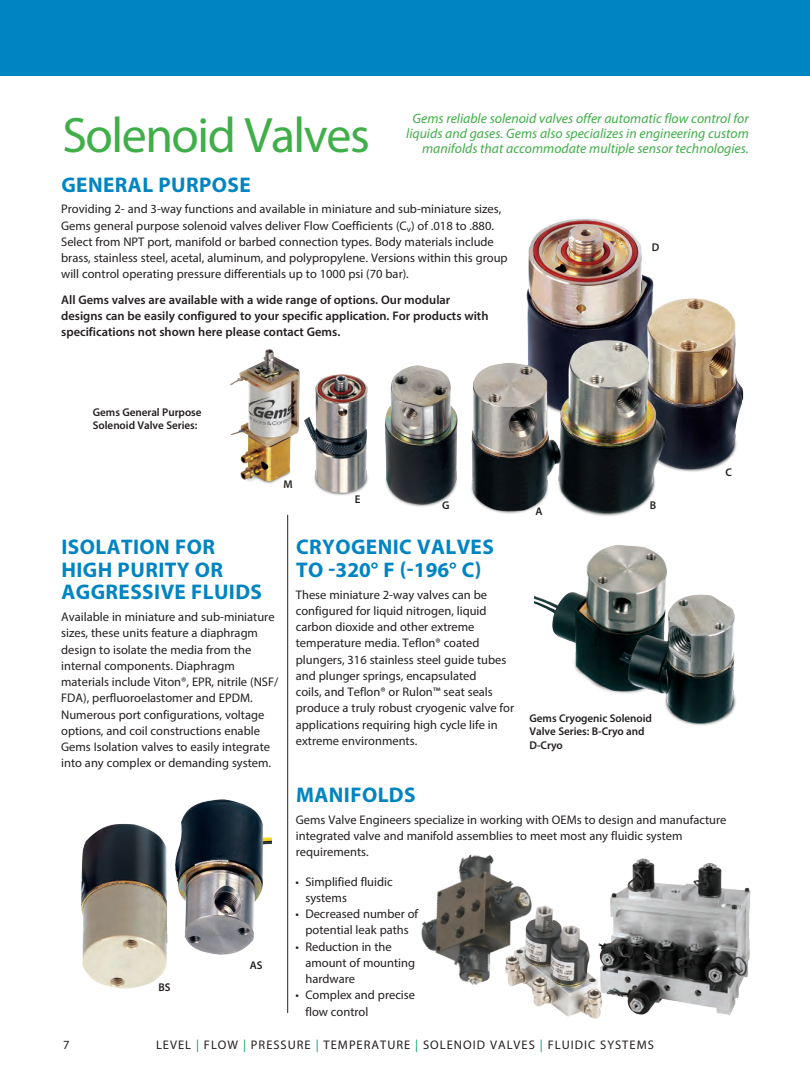
<style>
.page{position:relative;width:810px;height:1080px;background:#fff}
.page>*{position:absolute;margin:0;border:0;box-sizing:border-box;transform-origin:0 0}
.Header_1{font:50px "Myriad Pro";letter-spacing:-.03em;color:#40ae49}
.Header_2{font:700 21.25px/22.5px "Myriad Pro";letter-spacing:.02em;color:#0085c2}
.Lead-in-Section_Text{font:italic 13.75px/15px "Myriad Pro";color:#40ae49;text-align:right}
.Body_Small{font:12.5px/16.2px "Myriad Pro";color:#231f20}
.Body_Small-2{font:600 12.5px/16.2px "Myriad Pro";color:#231f20}
.Body_Small-3{font:12.5px "Myriad Pro";letter-spacing:.08em;color:#231f20}
.t1{font:600 11.25px/13.8px "Myriad Pro";letter-spacing:-.005em;color:#231f20}
.s1{color:#00a261}
</style>
<div class="page">
<div style="left:0;top:0;width:810px;height:75px;background:#0085c2"></div>
<img style="left:230px;top:218px;width:514px;height:308px">
<img style="left:81px;top:799px;width:190px;height:190px">
<img style="left:535px;top:524px;width:209px;height:202px">
<hr style="left:287px;top:515px;width:1px;height:498px;background:#231f20">
<img style="left:610px;top:858px;width:141px;height:157px">
<img style="left:421px;top:854px;width:111px;height:131px">
<img style="left:496px;top:902px;width:118px;height:117px">
<p class="Header_1" style="left:62px;top:105px;width:309px">Solenoid Valves</p>
<p class="Lead-in-Section_Text" style="left:406px;top:111px;width:344px">Gems reliable solenoid valves offer automatic flow control for liquids and gases. Gems also specializes in engineering custom manifolds that accommodate multiple sensor technologies.</p>
<p class="Header_2" style="left:61px;top:172px;width:191px">GENERAL PURPOSE</p>
<p class="Body_Small" style="left:61px;top:201px;width:448px">Providing 2- and 3-way functions and available in miniature and sub-miniature sizes, Gems general purpose solenoid valves deliver Flow Coefficients (C<sub>v</sub>) of .018 to .880.<br>Select from NPT port, manifold or barbed connection types. Body materials include brass, stainless steel, acetal, aluminum, and polypropylene. Versions within this group will control operating pressure differentials up to 1000 psi (70 bar).</p>
<p class="Body_Small-2" style="left:61px;top:291px;width:429px">All Gems valves are available with a wide range of options. Our modular designs can be easily configured to your specific application. For products with specifications not shown here please contact Gems.</p>
<p class="t1" style="left:652px;top:240px;width:9px">D</p>
<p class="t1" style="left:93px;top:405px;width:110px">Gems General Purpose<br>Solenoid Valve Series:</p>
<p class="t1" style="left:253px;top:465px;width:8px">C</p>
<p class="t1" style="left:284px;top:478px;width:11px">M</p>
<p class="t1" style="left:355px;top:492px;width:7px">E</p>
<p class="t1" style="left:442px;top:498px;width:9px">G</p>
<p class="Header_2" style="left:61px;top:535px;width:202px">ISOLATION FOR<br>HIGH PURITY OR<br>AGGRESSIVE FLUIDS</p>
<p class="Body_Small" style="left:61px;top:608px;width:219px">Available in miniature and sub-miniature sizes, these units feature a diaphragm design to isolate the media from the internal components. Diaphragm materials include Viton®, EPR, nitrile (NSF/ FDA), perfluoroelastomer and EPDM.<br>Numerous port configurations, voltage options, and coil constructions enable Gems Isolation valves to easily integrate into any complex or demanding system.</p>
<p class="Header_2" style="left:296px;top:535px;width:199px">CRYOGENIC VALVES<br>TO -320° F (-196° C)</p>
<p class="Body_Small" style="left:296px;top:586px;width:220px">These miniature 2-way valves can be configured for liquid nitrogen, liquid carbon dioxide and other extreme temperature media. Teflon® coated plungers, 316 stainless steel guide tubes and plunger springs, encapsulated<br>coils, and Teflon® or Rulon™ seat seals produce a truly robust cryogenic valve for applications requiring high cycle life in extreme environments.</p>
<p class="t1" style="left:535px;top:504px;width:9px">A</p>
<p class="t1" style="left:650px;top:498px;width:8px">B</p>
<p class="t1" style="left:530px;top:711px;width:124px">Gems Cryogenic Solenoid<br>Valve Series: B-Cryo and<br>D-Cryo</p>
<p class="t1" style="left:725px;top:466px;width:8px">C</p>
<p class="t1" style="left:158px;top:980px;width:14px">BS</p>
<p class="t1" style="left:250px;top:958px;width:14px">AS</p>
<p class="Header_2" style="left:296px;top:783px;width:121px">MANIFOLDS</p>
<p class="Body_Small" style="left:296px;top:811px;width:432px">Gems Valve Engineers specialize in working with OEMs to design and manufacture integrated valve and manifold assemblies to meet most any fluidic system requirements.</p>
<p class="Body_Small" style="left:305px;top:873px;width:89px;text-indent:-10px">• Simplified fluidic systems</p>
<p class="Body_Small" style="left:295px;top:906px;width:124px;text-align:center">• Decreased number of potential leak paths</p>
<p class="Body_Small" style="left:305px;top:938px;width:111px;text-indent:-10px">• Reduction in the amount of mounting hardware</p>
<p class="Body_Small" style="left:305px;top:987px;width:111px;text-indent:-10px">• Complex and precise flow control</p>
<p class="Body_Small" style="left:63px;top:1037px;width:8px">7</p>
<p class="Body_Small-3" style="left:156px;top:1037px;width:499px">LEVEL <span class="s1">|</span> FLOW <span class="s1">|</span> PRESSURE <span class="s1">|</span> TEMPERATURE <span class="s1">|</span> SOLENOID VALVES <span class="s1">|</span> FLUIDIC SYSTEMS</p>
</div>
